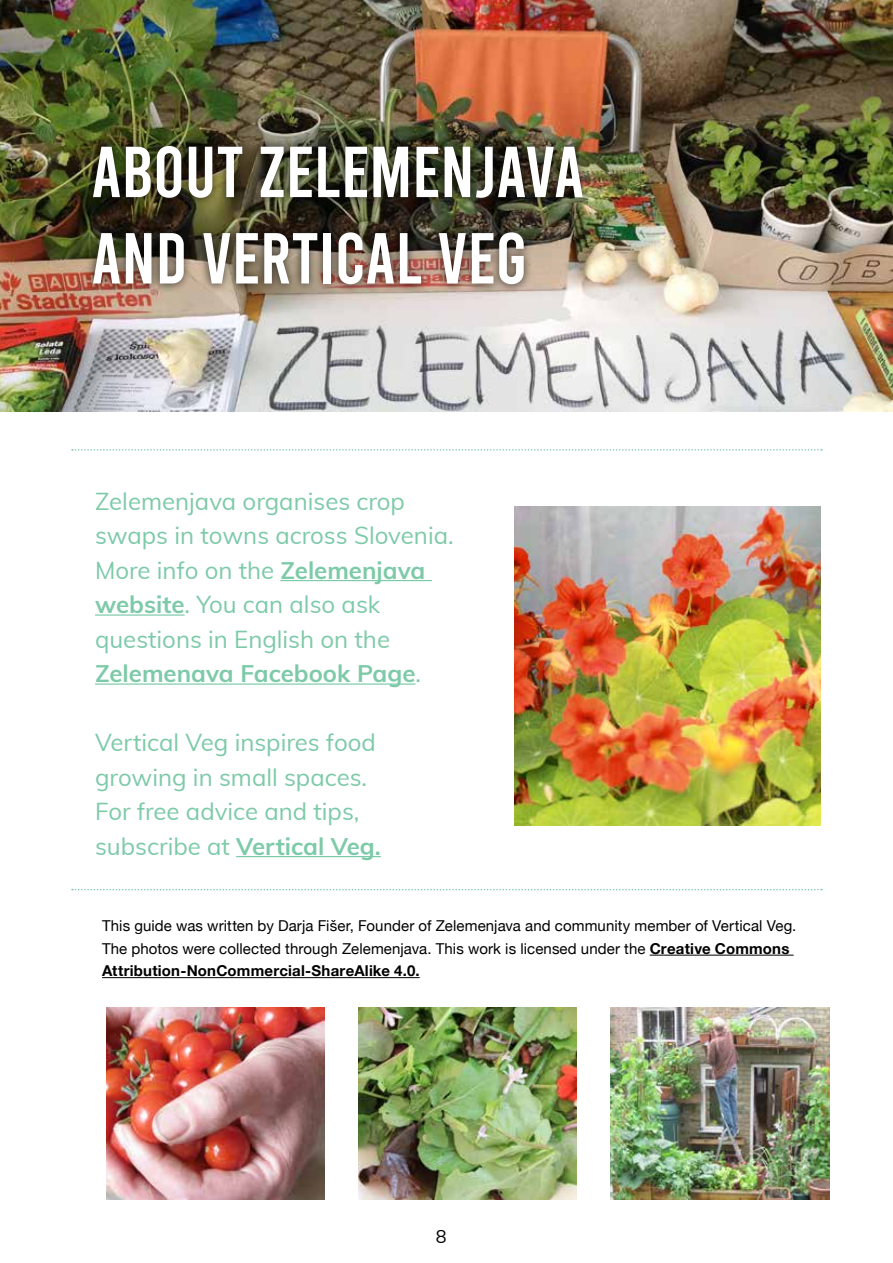
<style>
.page{position:relative;width:893px;height:1263px;background:#fff}
.page>*{position:absolute;margin:0;border:0;box-sizing:border-box;transform-origin:0 0}
.t1{font:72px/86.4px "Bebas";color:#fff}
.t2{font:24px/34.5px "Muli";color:#7dcaa8}
.t3{font:18px "Muli";color:#000}
.t4{font:15px/22.5px "Helvetica Neue";letter-spacing:.005em;color:#000}
.s1{font-weight:700}
</style>
<div class="page">
<img style="left:0;top:0;width:893px;height:411px">
<svg style="left:72px;top:449px;width:750px;height:2px"></svg>
<img style="left:514px;top:506px;width:307px;height:319px">
<div style="left:84px;top:137px;width:508px;height:156px;background:#000;opacity:.75"></div>
<img style="left:106px;top:1008px;width:219px;height:191px">
<img style="left:359px;top:1008px;width:218px;height:191px">
<img style="left:611px;top:1008px;width:218px;height:191px">
<svg style="left:72px;top:889px;width:750px;height:1px"></svg>
<hr style="left:280px;top:580px;width:152px;height:1px;background:#7dcaa8">
<hr style="left:95px;top:614px;width:90px;height:2px;background:#7dcaa8">
<hr style="left:95px;top:683px;width:320px;height:2px;background:#7dcaa8">
<hr style="left:236px;top:856px;width:145px;height:1px;background:#7dcaa8">
<hr style="left:650px;top:955px;width:144px;height:1px;background:#000">
<hr style="left:102px;top:977px;width:318px;height:1px;background:#000">
<h1 class="t1" style="left:91px;top:129px;width:435px">ABOUT ZELEMENJAVA<br>AND VERTICAL VEG</h1>
<p class="t2" style="left:95px;top:483px;width:360px">Zelemenjava organises crop swaps in towns across Slovenia.<br>More info on the <span class="s1">Zelemenjava website</span>. You can also ask questions in English on the<br><span class="s1">Zelemenava Facebook Page</span>.</p>
<p class="t2" style="left:95px;top:724px;width:287px">Vertical Veg inspires food growing in small spaces.<br>For free advice and tips, subscribe at <span class="s1">Vertical Veg.</span></p>
<p class="t4" style="left:102px;top:915px;width:696px">This guide was written by Darja Fišer, Founder of Zelemenjava and community member of Vertical Veg.<br>The photos were collected through Zelemenjava. This work is licensed under the <span class="s1">Creative Commons<br>Attribution-NonCommercial-ShareAlike 4.0.</span></p>
<p class="t3" style="left:436px;top:1223px;width:12px">8</p>
</div>
